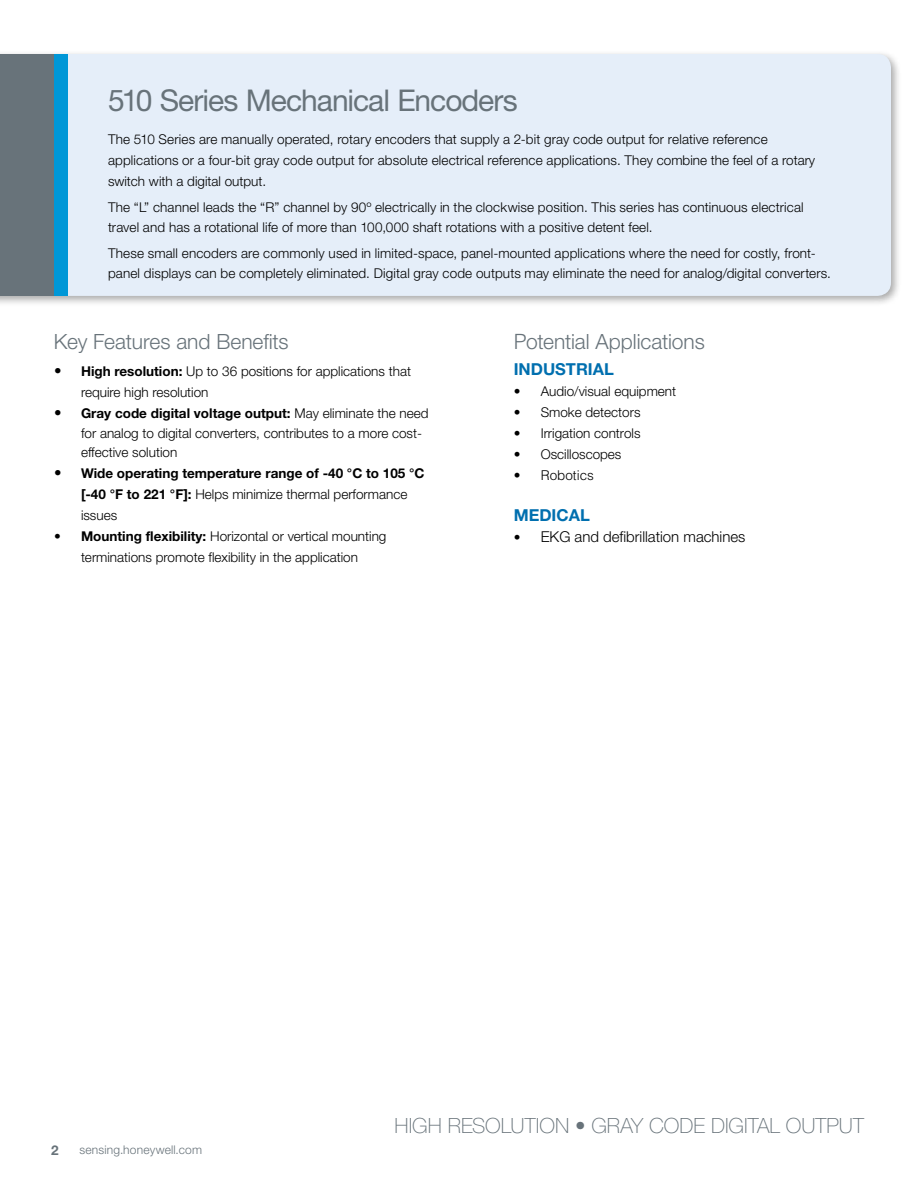
<style>
.page{position:relative;width:918px;height:1188px;background:#fff}
.page>*{position:absolute;margin:0;border:0;box-sizing:border-box;transform-origin:0 0}
.t1{font:30px "Helvetica Neue LT Std";letter-spacing:-.035em;color:#68737a}
.t2{font:300 21px "Helvetica Neue LT Std";letter-spacing:-.005em;color:#68737a}
.t3{font:100 21px "Helvetica Neue LT Std";color:#68737a}
.t4{font:700 16.5px "Helvetica Neue LT Std";color:#006faf}
.t5{font:300 15px "Helvetica Neue LT Std";color:#000}
.t6{font:300 13.5px/21px "Helvetica Neue LT Std";letter-spacing:.005em;color:#000}
.t7{font:700 13.5px/21px "Helvetica Neue LT Std";color:#000}
.t8{font:300 13.5px "Helvetica LT Std";color:#000}
.t9{font:700 13.5px "Helvetica Neue LT Std";color:#68737a}
.t10{font:300 12px "Helvetica Neue LT Std";letter-spacing:.015em;color:#68737a}
.s1{font-size:15px}
.s2{font-weight:700}
.s3{font-weight:300;font-size:15px}
.s4{font-weight:300}
.s5{font-family:"Helvetica LT Std"}
.s6{font-size:13.5px}
</style>
<div class="page">
<div style="left:0;top:50px;width:902px;height:257px;background:#000;opacity:.34"></div>
<div style="left:68px;top:54px;width:823px;height:242px;background:#e5eef9"></div>
<div style="left:8px;top:54px;width:60px;height:242px;background:#0097d7"></div>
<div style="left:0;top:54px;width:54px;height:242px;background:#68737a"></div>
<h1 class="t1" style="left:108px;top:82px;width:411px">510 Series Mechanical Encoders</h1>
<p class="t6" style="left:108px;top:128px;width:709px">The 510 Series are manually operated, rotary encoders that supply a 2-bit gray code output for relative reference applications or a four-bit gray code output for absolute electrical reference applications. They combine the feel of a rotary switch with a digital output.</p>
<p class="t6" style="left:108px;top:197px;width:697px;line-height:19.5px">The “L” channel leads the “R” channel by 90º electrically in the clockwise position. This series has continuous electrical travel and has a rotational life of more than 100,000 shaft rotations with a positive detent feel.</p>
<p class="t6" style="left:108px;top:243px;width:725px;line-height:19.5px">These small encoders are commonly used in limited-space, panel-mounted applications where the need for costly, front&shy;panel displays can be completely eliminated. Digital gray code outputs may eliminate the need for analog/digital converters.</p>
<h2 class="t2" style="left:54px;top:328px;width:236px">Key Features and Benefits</h2>
<p class="t6" style="left:81px;top:361px;width:332px;text-indent:-27px"><span class="s1">•</span> <span class="s2">High resolution:</span> Up to 36 positions for applications that require high resolution</p>
<p class="t6" style="left:81px;top:404px;width:349px;line-height:19.5px;text-indent:-27px"><span class="s1">•</span> <span class="s2">Gray code digital voltage output:</span> May eliminate the need for analog to digital converters, contributes to a more cost&shy;effective solution</p>
<p class="t7" style="left:81px;top:463px;width:345px;text-indent:-27px"><span class="s3">•</span> Wide operating temperature range of -40 °C to 105 °C [-40 °F to 221 °F]: <span class="s4">Helps minimize thermal performance issues</span></p>
<p class="t6" style="left:54px;top:526px;width:334px;text-align:center">• <span class="s2">Mounting flexibility:</span> Horizontal or vertical mounting terminations promote flexibility in the application</p>
<h2 class="t2" style="left:514px;top:328px;width:193px"><span class="s5">P</span>otential Applications</h2>
<p class="t4" style="left:514px;top:359px;width:102px">INDUSTRIAL</p>
<p class="t6" style="left:514px;top:381px;width:164px">• Audio/visual equipment</p>
<p class="t6" style="left:514px;top:402px;width:128px">• Smoke detectors</p>
<p class="t6" style="left:514px;top:423px;width:128px">• Irrigation controls</p>
<p class="t6" style="left:514px;top:444px;width:109px">• Oscilloscopes</p>
<p class="t8" style="left:514px;top:467px;width:82px">• Robotics</p>
<p class="t4" style="left:514px;top:505px;width:78px">MEDICAL</p>
<p class="t5" style="left:514px;top:528px;width:233px"><span class="s6">•</span> EKG and defibrillation machines</p>
<p class="t9" style="left:51px;top:1142px;width:9px">2</p>
<p class="t10" style="left:79px;top:1143px;width:124px">sensing.honeywell.com</p>
<h2 class="t3" style="left:395px;top:1114px;width:471px">HIGH RESOLUTION • GRAY CODE DIGITAL OUTPUT</h2>
</div>
